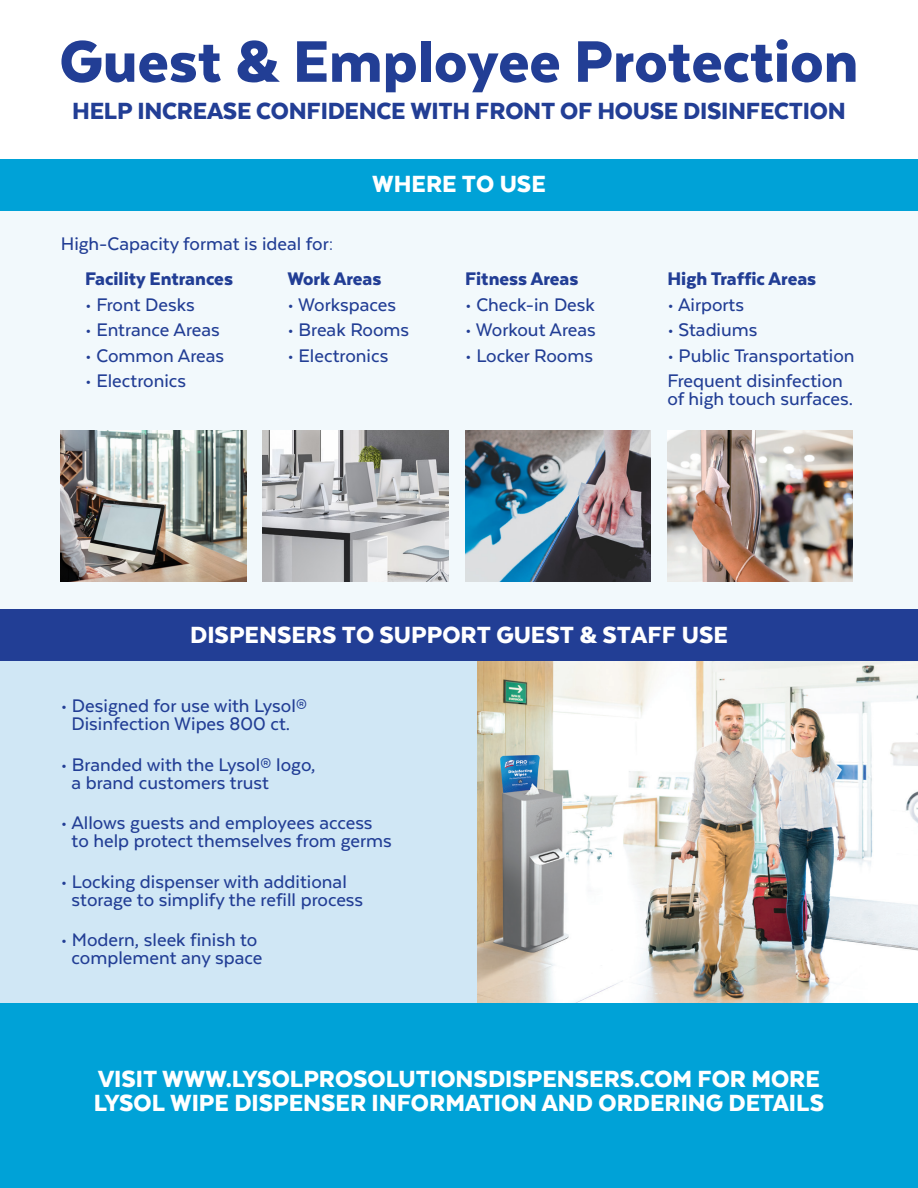
<style>
.page{position:relative;width:918px;height:1188px;background:#fff}
.page>*{position:absolute;margin:0;border:0;box-sizing:border-box;transform-origin:0 0}
.t1{font:900 67.5px "Texta";color:#223e95}
.t2{font:900 27px/24px "Texta";color:#fff}
.t3{font:900 27px "Texta";letter-spacing:-.01em;color:#223e95}
.t4{font:500 21px/18px "Texta";color:#223e95}
.t5{font:900 21px "Texta";color:#223e95}
</style>
<div class="page">
<div style="left:0;top:202px;width:918px;height:496px;background:#f2f9fc"></div>
<div style="left:0;top:620px;width:918px;height:383px;background:#d0e7f5"></div>
<img style="left:478px;top:661px;width:440px;height:342px">
<div style="left:0;top:159px;width:918px;height:51px;background:#00a2d7"></div>
<div style="left:0;top:610px;width:918px;height:51px;background:#223e95"></div>
<img style="left:465px;top:431px;width:186px;height:150px">
<img style="left:61px;top:431px;width:185px;height:150px">
<img style="left:263px;top:431px;width:185px;height:150px">
<img style="left:667px;top:431px;width:186px;height:150px">
<div style="left:0;top:1003px;width:918px;height:185px;background:#00a2d7"></div>
<h1 class="t1" style="left:60px;top:26px;width:800px">Guest &amp; Employee Protection</h1>
<p class="t3" style="left:72px;top:97px;width:775px">HELP INCREASE CONFIDENCE WITH FRONT OF HOUSE DISINFECTION</p>
<p class="t4" style="left:61px;top:234px;width:274px">High-Capacity format is ideal for:</p>
<p class="t2" style="left:372px;top:171px;width:175px">WHERE TO USE</p>
<p class="t5" style="left:85px;top:268px;width:149px">Facility Entrances</p>
<p class="t4" style="left:85px;top:295px;width:111px">• Front Desks</p>
<p class="t4" style="left:85px;top:321px;width:136px">• Entrance Areas</p>
<p class="t4" style="left:85px;top:346px;width:141px">• Common Areas</p>
<p class="t4" style="left:85px;top:372px;width:102px">• Electronics</p>
<p class="t5" style="left:287px;top:268px;width:96px">Work Areas</p>
<p class="t4" style="left:287px;top:295px;width:110px">• Workspaces</p>
<p class="t4" style="left:287px;top:321px;width:123px">• Break Rooms</p>
<p class="t4" style="left:287px;top:346px;width:102px">• Electronics</p>
<p class="t5" style="left:465px;top:268px;width:115px">Fitness Areas</p>
<p class="t4" style="left:465px;top:295px;width:131px">• Check-in Desk</p>
<p class="t4" style="left:465px;top:321px;width:132px">• Workout Areas</p>
<p class="t4" style="left:465px;top:346px;width:129px">• Locker Rooms</p>
<p class="t5" style="left:667px;top:268px;width:150px">High Traffic Areas</p>
<p class="t4" style="left:667px;top:295px;width:78px">• Airports</p>
<p class="t4" style="left:667px;top:321px;width:92px">• Stadiums</p>
<p class="t4" style="left:667px;top:342px;width:189px;line-height:25.5px">• Public Transportation<br>Frequent disinfection</p>
<p class="t4" style="left:667px;top:390px;width:187px">of high touch surfaces.</p>
<p class="t2" style="left:190px;top:623px;width:539px">DISPENSERS TO SUPPORT GUEST &amp; STAFF USE</p>
<p class="t4" style="left:61px;top:697px;width:248px;text-align:center">• Designed for use with Lysol®<br>Disinfection Wipes 800 ct.</p>
<p class="t4" style="left:72px;top:755px;width:246px;text-indent:-11px">• Branded with the Lysol® logo, a brand customers trust</p>
<p class="t4" style="left:72px;top:814px;width:322px;text-indent:-11px">• Allows guests and employees access to help protect themselves from germs</p>
<p class="t4" style="left:72px;top:872px;width:293px;text-indent:-11px">• Locking dispenser with additional storage to simplify the refill process</p>
<p class="t4" style="left:61px;top:931px;width:203px;text-align:center">• Modern, sleek finish to complement any space</p>
<p class="t2" style="left:94px;top:1066px;width:732px">VISIT WWW.LYSOLPROSOLUTIONSDISPENSERS.COM FOR MORE<br>LYSOL WIPE DISPENSER INFORMATION AND ORDERING DETAILS</p>
</div>
